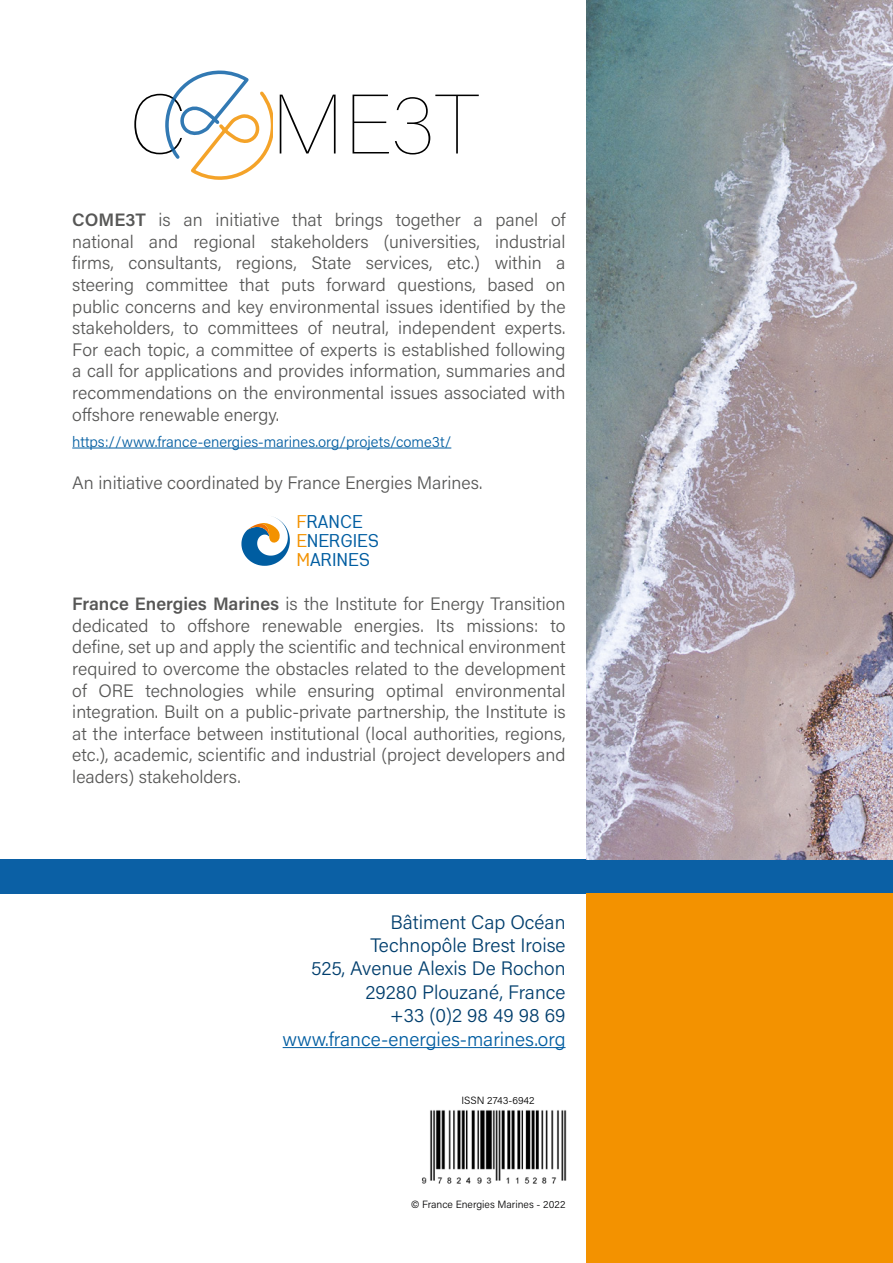
<style>
.page{position:relative;width:893px;height:1263px;background:#fff}
.page>*{position:absolute;margin:0;border:0;box-sizing:border-box;transform-origin:0 0}
.t1{font:100 83.7px "Acumin Pro";color:#000}
.t2{font:300 19.5px/23.4px "Acumin Pro";color:#003e6d;text-align:right}
.t3{font:300 19.5px "Acumin Pro";color:#005da1}
.t4{font:18.75px/18.8px "Serithai";color:#005da1}
.t5{font:300 18px/21.6px "Acumin Pro";color:#575756;text-align:justify}
.t6{font:300 15px "Acumin Pro";color:#005da1}
.t7{font:300 10.5px "Acumin Pro";color:#020203}
.t8{font:300 10.5px "Acumin Pro";color:#000}
.s1{font-weight:600}
.s2{color:#f39200}
.s3{font-weight:400}
</style>
<div class="page">
<div style="left:0;top:859px;width:893px;height:34px;background:#0b60a5"></div>
<div style="left:587px;top:893px;width:306px;height:370px;background:#f39200"></div>
<img style="left:587px;top:0;width:306px;height:859px">
<hr style="left:283px;top:1047px;width:283px;height:1px;background:#005da1">
<svg style="left:165px;top:71px;width:108px;height:109px"></svg>
<img style="left:421px;top:1110px;width:146px;height:74px">
<hr style="left:72px;top:448px;width:379px;height:1px;background:#005da1">
<svg style="left:241px;top:517px;width:49px;height:49px"></svg>
<h1 class="t1" style="left:130px;top:67px;width:350px">C ME3T</h1>
<p class="t5" style="left:72px;top:208px;width:495px"><span class="s1">COME3T</span> is an initiative that brings together a panel of national and regional stakeholders (universities, industrial firms, consultants, regions, State services, etc.) within a steering committee that puts forward questions, based on public concerns and key environmental issues identified by the stakeholders, to committees of neutral, independent experts.<br>For each topic, a committee of experts is established following a call for applications and provides information, summaries and recommendations on the environmental issues associated with offshore renewable energy.</p>
<p class="t6" style="left:72px;top:431px;width:381px">https://www.france-energies-marines.org/projets/come3t/</p>
<p class="t5" style="left:72px;top:472px;width:412px">An initiative coordinated by France Energies Marines.</p>
<p class="t4" style="left:296px;top:512px;width:84px"><span class="s2">F</span>RANCE<br><span class="s2">E</span>NERGIES<br><span class="s2">M</span>ARINES</p>
<p class="t5" style="left:72px;top:592px;width:495px"><span class="s1">France Energies Marines</span> is the Institute for Energy Transition dedicated to offshore renewable energies. Its missions: to define, set up and apply the scientific and technical environment required to overcome the obstacles related to the development of ORE technologies while ensuring optimal environmental integration. Built on a public-private partnership, the Institute is at the interface between institutional (local authorities, regions, etc.), academic, scientific and industrial (project developers and leaders) stakeholders.</p>
<p class="t2" style="left:311px;top:909px;width:256px">Bâtiment Cap Océan<br>Technopôle Brest Iroise<br>525, Avenue Alexis De Rochon<br>29280 Plouzané, France<br>+33 (0)2 98 49 98 69</p>
<p class="t3" style="left:283px;top:1025px;width:284px">www.france-energies-marines.org</p>
<p class="t8" style="left:461px;top:1093px;width:75px">ISSN 2743-6942</p>
<p class="t7" style="left:411px;top:1197px;width:156px"><span class="s3">©</span> France Energies Marines - 2022</p>
</div>
